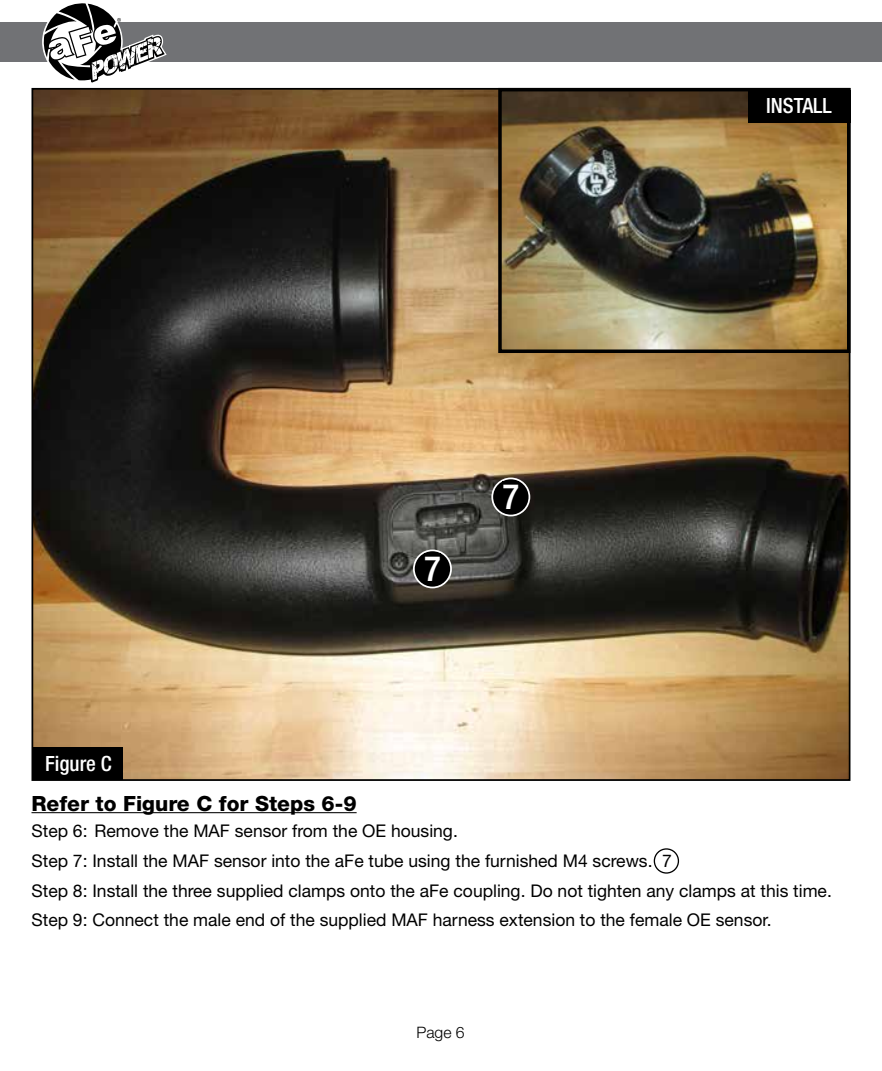
<style>
.page{position:relative;width:882px;height:1071px;background:#fff}
.page>*{position:absolute;margin:0;border:0;box-sizing:border-box;transform-origin:0 0}
.t1{font:500 condensed 35px "Helvetica Neue";color:#fff}
.t2{font:800 21px "Helvetica Neue";color:#000}
.t3{font:500 condensed 21px "Helvetica Neue";color:#fff}
.t4{font:17.5px/29.8px "Helvetica Neue";color:#000}
.t5{font:300 15.75px "Helvetica Neue";color:#000}
</style>
<div class="page">
<div style="left:0;top:23px;width:882px;height:39px;background:#717275"></div>
<svg style="left:43px;top:3px;width:124px;height:80px"></svg>
<img style="left:35px;top:91px;width:812px;height:687px">
<hr style="left:32px;top:812px;width:325px;height:1px;background:#000">
<div style="left:33px;top:747px;width:90px;height:33px;background:#000"></div>
<div style="left:654px;top:848px;width:25px;height:26px;border:1px solid #000;border-radius:50%"></div>
<img style="left:503px;top:93px;width:342px;height:255px">
<div style="left:498px;top:88px;width:352px;height:265px;border:4px solid #000"></div>
<svg style="left:414px;top:550px;width:37px;height:38px"></svg>
<div style="left:413px;top:550px;width:39px;height:38px;border:2px solid #fff;border-radius:50%"></div>
<div style="left:424px;top:553px;width:17px;height:28px;background:#000"></div>
<svg style="left:492px;top:478px;width:37px;height:38px"></svg>
<div style="left:491px;top:478px;width:39px;height:38px;border:2px solid #fff;border-radius:50%"></div>
<div style="left:502px;top:481px;width:17px;height:28px;background:#000"></div>
<div style="left:748px;top:90px;width:102px;height:33px;background:#000"></div>
<p class="t3" style="left:45px;top:751px;width:68px">Figure C</p>
<h1 class="t1" style="left:424px;top:548px;width:18px">7</h1>
<h1 class="t1" style="left:502px;top:476px;width:18px">7</h1>
<p class="t3" style="left:766px;top:93px;width:67px">INSTALL</p>
<p class="t2" style="left:32px;top:791px;width:327px">Refer to Figure C for Steps 6-9</p>
<p class="t4" style="left:32px;top:816px;width:802px">Step 6: Remove the MAF sensor from the OE housing.<br>Step 7: Install the MAF sensor into the aFe tube using the furnished M4 screws. 7<br>Step 8: Install the three supplied clamps onto the aFe coupling. Do not tighten any clamps at this time.<br>Step 9: Connect the male end of the supplied MAF harness extension to the female OE sensor.</p>
<p class="t5" style="left:416px;top:1023px;width:50px">Page 6</p>
</div>
